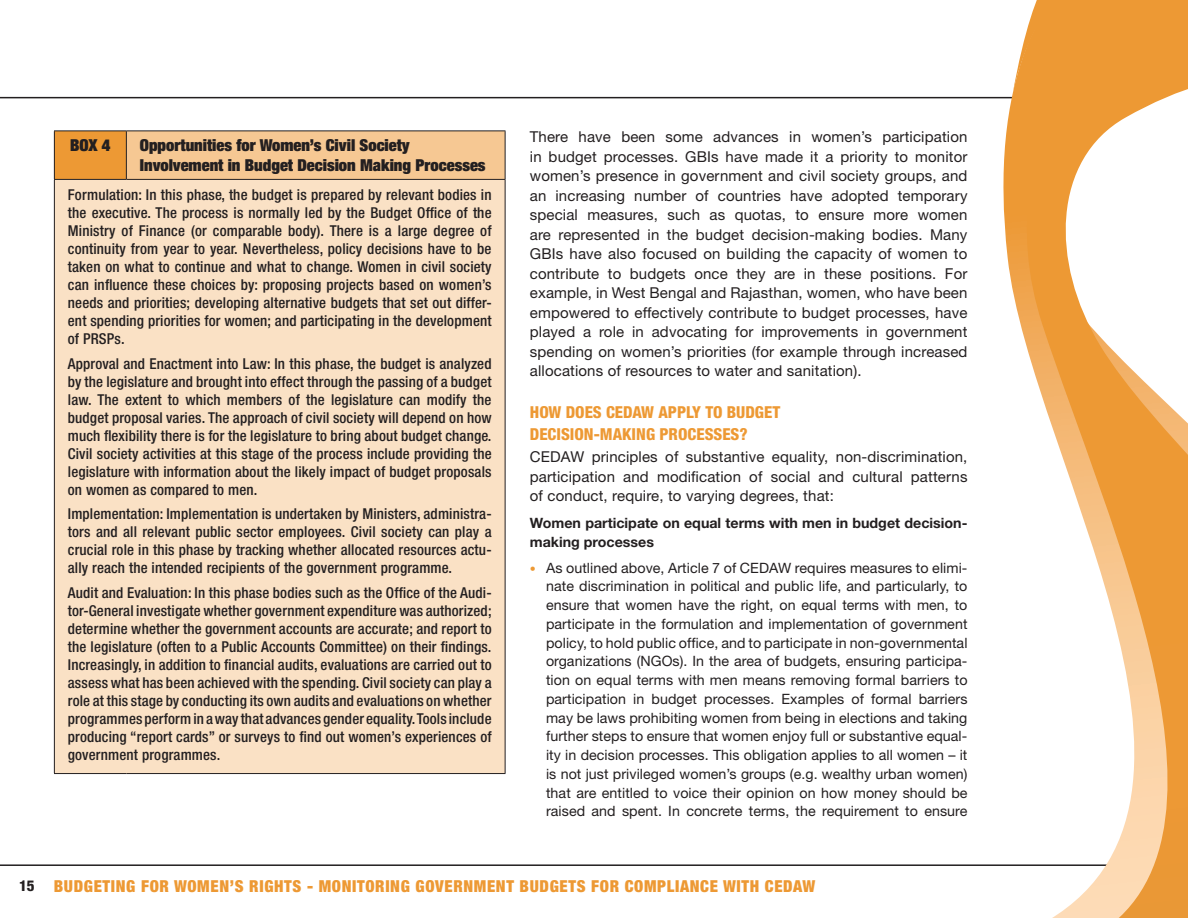
<style>
.page{position:relative;width:1188px;height:918px;background:#fff}
.page>*{position:absolute;margin:0;border:0;box-sizing:border-box;transform-origin:0 0}
.t1{font:900 condensed 16.5px "Helvetica Neue";letter-spacing:.04em;color:#ed9934}
._5__BOX_HEADLINE{font:900 expanded 16.5px/19.8px "Helvetica Neue";color:#231f20}
._2__SUBHEAD{font:800 condensed 16.5px "Helvetica Neue";color:#ed9934}
._5a__BOX_NUMBER{font:900 expanded 16.5px "Helvetica Neue";color:#231f20}
._5a__BOX_BODY{font:500 condensed 15px/18px "Helvetica Neue";letter-spacing:.01em;color:#231f20;text-align:justify}
._3__BODY_COPY{font:15px/19.5px "Helvetica Neue";letter-spacing:.01em;color:#231f20;text-align:justify}
._3b__BODY_BEFORE_BUL{font:15px/19.5px "Helvetica Neue";letter-spacing:.01em;color:#231f20;text-align:justify}
._4__BULLETS{font:14.25px/18.8px "Helvetica Neue";letter-spacing:.005em;color:#231f20;text-align:justify}
._3c__BODY_BODY{font:700 14.25px/19.5px "Helvetica Neue";color:#231f20}
.t2{font:12px "Helvetica Neue";color:#ed9934}
.s1{font-weight:800;font-size:15px;color:#231f20}
</style>
<div class="page">
<hr style="left:0;top:864px;width:1188px;height:2px;background:#231f20">
<hr style="left:0;top:97px;width:1155px;height:1px;background:#231f20">
<svg style="left:836px;top:0;width:352px;height:918px"></svg>
<svg style="left:1012px;top:0;width:79px;height:95px;background:#efa750"></svg>
<div style="left:54px;top:131px;width:72px;height:48px;background:#ed9934"></div>
<div style="left:126px;top:131px;width:379px;height:48px;background:#f6c893"></div>
<div style="left:54px;top:179px;width:451px;height:595px;background:#fae1c5"></div>
<hr style="left:54px;top:130px;width:72px;height:1px;background:#231f20">
<hr style="left:54px;top:131px;width:1px;height:48px;background:#231f20">
<hr style="left:126px;top:130px;width:380px;height:1px;background:#231f20">
<hr style="left:126px;top:131px;width:1px;height:48px;background:#231f20">
<hr style="left:505px;top:131px;width:1px;height:48px;background:#231f20">
<hr style="left:54px;top:179px;width:72px;height:1px;background:#231f20">
<hr style="left:54px;top:180px;width:1px;height:593px;background:#231f20">
<hr style="left:126px;top:179px;width:380px;height:1px;background:#231f20">
<hr style="left:505px;top:180px;width:1px;height:593px;background:#231f20">
<hr style="left:54px;top:773px;width:72px;height:1px;background:#231f20">
<hr style="left:126px;top:773px;width:380px;height:1px;background:#231f20">
<p class="_5a__BOX_NUMBER" style="left:70px;top:135px;width:42px">BOX 4</p>
<p class="_5__BOX_HEADLINE" style="left:140px;top:135px;width:347px">Opportunities for Women’s Civil Society<br>Involvement in Budget Decision Making Processes</p>
<p class="_5a__BOX_BODY" style="left:68px;top:185px;width:425px">Formulation: In this phase, the budget is prepared by relevant bodies in the executive. The process is normally led by the Budget Office of the Ministry of Finance (or comparable body). There is a large degree of continuity from year to year. Nevertheless, policy decisions have to be taken on what to continue and what to change. Women in civil society can influence these choices by: proposing projects based on women’s needs and priorities; developing alternative budgets that set out differ&shy;ent spending priorities for women; and participating in the development of PRSPs.</p>
<p class="_5a__BOX_BODY" style="left:68px;top:354px;width:425px">Approval and Enactment into Law: In this phase, the budget is analyzed by the legislature and brought into effect through the passing of a budget law. The extent to which members of the legislature can modify the budget proposal varies. The approach of civil society will depend on how much flexibility there is for the legislature to bring about budget change.<br>Civil society activities at this stage of the process include providing the legislature with information about the likely impact of budget proposals on women as compared to men.</p>
<p class="_5a__BOX_BODY" style="left:68px;top:505px;width:425px">Implementation: Implementation is undertaken by Ministers, administra&shy;tors and all relevant public sector employees. Civil society can play a crucial role in this phase by tracking whether allocated resources actu&shy;ally reach the intended recipients of the government programme.</p>
<p class="_5a__BOX_BODY" style="left:68px;top:584px;width:425px">Audit and Evaluation: In this phase bodies such as the Office of the Audi&shy;tor-General investigate whether government expenditure was authorized; determine whether the government accounts are accurate; and report to the legislature (often to a Public Accounts Committee) on their findings.<br>Increasingly, in addition to financial audits, evaluations are carried out to assess what has been achieved with the spending. Civil society can play a role at this stage by conducting its own audits and evaluations on whether programmes perform in a way that advances gender equality. Tools include producing “report cards” or surveys to find out women’s experiences of government programmes.</p>
<p class="_3__BODY_COPY" style="left:530px;top:127px;width:439px">There have been some advances in women’s participation in budget processes. GBIs have made it a priority to monitor women’s presence in government and civil society groups, and an increasing number of countries have adopted temporary special measures, such as quotas, to ensure more women are represented in the budget decision-making bodies. Many GBIs have also focused on building the capacity of women to contribute to budgets once they are in these positions. For example, in West Bengal and Rajasthan, women, who have been empowered to effectively contribute to budget processes, have played a role in advocating for improvements in government spending on women’s priorities (for example through increased allocations of resources to water and sanitation).</p>
<p class="_2__SUBHEAD" style="left:530px;top:402px;width:46px">HOW DOES</p>
<p class="_2__SUBHEAD" style="left:606px;top:402px;width:63px">CEDAW APPL</p>
<p class="_2__SUBHEAD" style="left:692px;top:402px;width:45px">Y TO BUDGET</p>
<p class="_2__SUBHEAD" style="left:530px;top:424px;width:9px">DECISION</p>
<p class="_2__SUBHEAD" style="left:594px;top:424px;width:76px">-MAKING PROCESSES</p>
<p class="_2__SUBHEAD" style="left:740px;top:424px;width:10px">?</p>
<p class="_3b__BODY_BEFORE_BUL" style="left:530px;top:447px;width:439px">CEDAW principles of substantive equality, non-discrimination, participation and modification of social and cultural patterns of conduct, require, to varying degrees, that:</p>
<p class="_3c__BODY_BODY" style="left:530px;top:513px;width:439px">Women participate on equal terms with men in budget decision&shy;making processes</p>
<p class="_4__BULLETS" style="left:546px;top:558px;width:423px">As outlined above, Article 7 of CEDAW requires measures to elimi&shy;nate discrimination in political and public life, and particularly, to ensure that women have the right, on equal terms with men, to participate in the formulation and implementation of government policy, to hold public office, and to participate in non-governmental organizations (NGOs). In the area of budgets, ensuring participa&shy;tion on equal terms with men means removing formal barriers to participation in budget processes. Examples of formal barriers may be laws prohibiting women from being in elections and taking further steps to ensure that women enjoy full or substantive equal&shy;ity in decision processes. This obligation applies to all women – it is not just privileged women’s groups (e.g. wealthy urban women) that are entitled to voice their opinion on how money should be raised and spent. In concrete terms, the requirement to ensure</p>
<p class="t2" style="left:530px;top:561px;width:7px">•</p>
<p class="t1" style="left:19px;top:876px;width:798px"><span class="s1">15</span> BUDGETING FOR WOMEN’S RIGHTS - MONITORING GOVERNMENT BUDGETS FOR COMPLIANCE WITH CEDAW</p>
</div>
